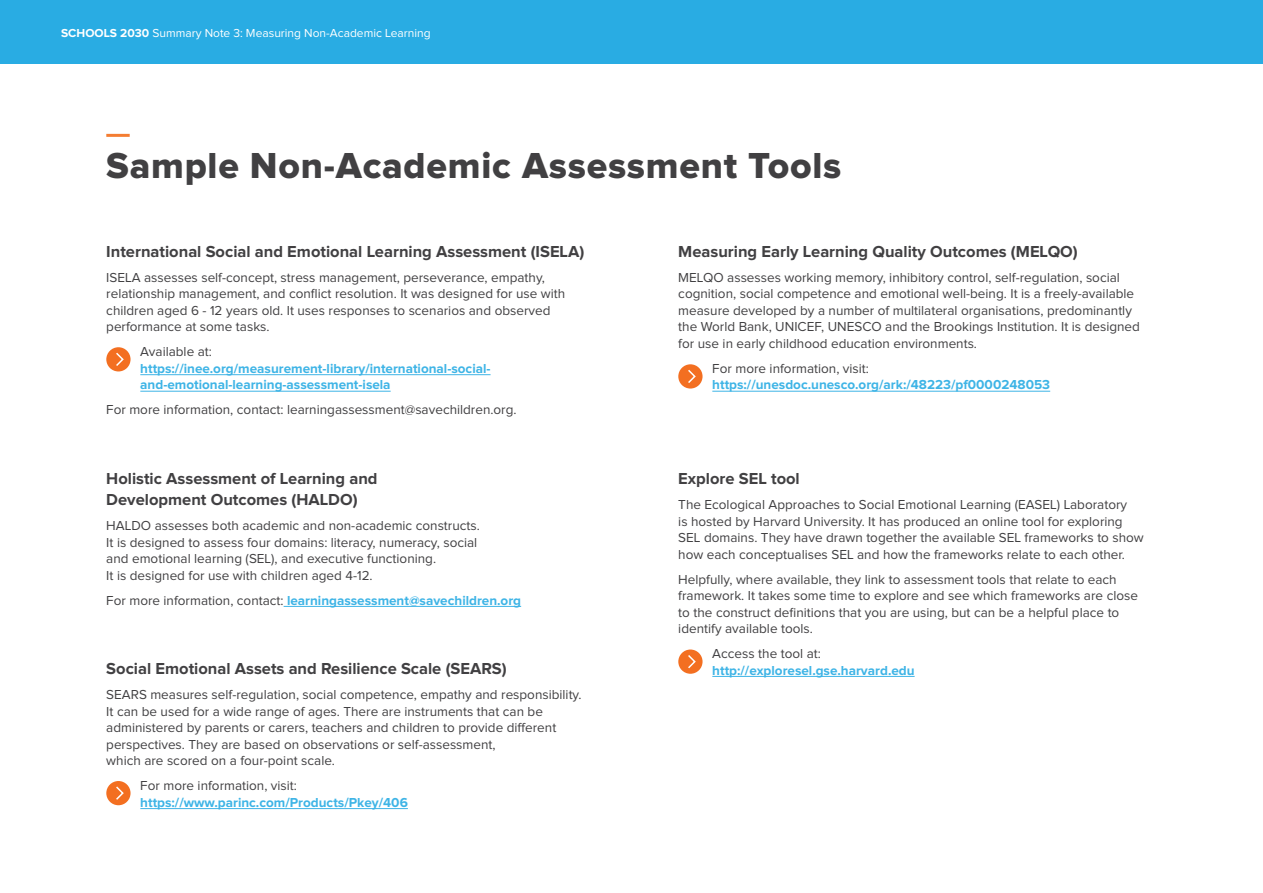
<style>
.page{position:relative;width:1263px;height:893px;background:#fff}
.page>*{position:absolute;margin:0;border:0;box-sizing:border-box;transform-origin:0 0}
.t1{font:37.5px "Proxima Nova Extrabld";letter-spacing:.02em;color:#414042}
.t2{font:700 16.5px/21px "Proxima Nova";color:#414042}
.t3{font:13.5px/16.5px "Proxima Nova";color:#414042}
.t4{font:700 13.5px/16.5px "Proxima Nova";color:#3eb4e6}
.t5{font:12px "Proxima Nova";color:#fff}
.s1{font-weight:700}
.s2{font-weight:400;color:#414042}
</style>
<div class="page">
<div style="left:0;top:0;width:1263px;height:64px;background:#29ace3"></div>
<hr style="left:106px;top:134px;width:24px;height:3px;background:#f47d32">
<hr style="left:140px;top:808px;width:268px;height:1px;background:#3eb4e6">
<div style="left:106px;top:781px;width:25px;height:24px;background:#f36f21;border-radius:50%"></div>
<svg style="left:116px;top:786px;width:8px;height:14px"></svg>
<hr style="left:140px;top:374px;width:350px;height:1px;background:#3eb4e6">
<hr style="left:140px;top:391px;width:251px;height:1px;background:#3eb4e6">
<div style="left:106px;top:347px;width:25px;height:24px;background:#f36f21;border-radius:50%"></div>
<svg style="left:116px;top:352px;width:8px;height:14px"></svg>
<hr style="left:284px;top:606px;width:237px;height:1px;background:#3eb4e6">
<hr style="left:712px;top:391px;width:338px;height:1px;background:#3eb4e6">
<div style="left:678px;top:364px;width:24px;height:25px;background:#f36f21;border-radius:50%"></div>
<svg style="left:688px;top:369px;width:8px;height:14px"></svg>
<hr style="left:712px;top:676px;width:203px;height:1px;background:#3eb4e6">
<div style="left:678px;top:649px;width:24px;height:25px;background:#f36f21;border-radius:50%"></div>
<svg style="left:688px;top:655px;width:8px;height:14px"></svg>
<p class="t5" style="left:61px;top:28px;width:371px"><span class="s1">SCHOOLS 2030</span> Summary Note 3: Measuring Non-Academic Learning</p>
<h1 class="t1" style="left:106px;top:149px;width:736px">Sample Non-Academic Assessment Tools</h1>
<p class="t2" style="left:106px;top:242px;width:479px">International Social and Emotional Learning Assessment (ISELA)</p>
<p class="t3" style="left:106px;top:270px;width:460px">ISELA assesses self-concept, stress management, perseverance, empathy, relationship management, and conflict resolution. It was designed for use with children aged 6 - 12 years old. It uses responses to scenarios and observed performance at some tasks.</p>
<p class="t3" style="left:140px;top:344px;width:73px">Available at:</p>
<p class="t4" style="left:140px;top:361px;width:352px">https://inee.org/measurement-library/international-social&shy;and-emotional-learning-assessment-isela</p>
<p class="t3" style="left:106px;top:402px;width:412px">For more information, contact: learningassessment@savechildren.org.</p>
<p class="t2" style="left:106px;top:469px;width:273px">Holistic Assessment of Learning and<br>Development Outcomes (HALDO)</p>
<p class="t3" style="left:106px;top:518px;width:375px">HALDO assesses both academic and non-academic constructs.<br>It is designed to assess four domains: literacy, numeracy, social and emotional learning (SEL), and executive functioning.<br>It is designed for use with children aged 4-12.</p>
<p class="t4" style="left:106px;top:592px;width:416px"><span class="s2">For more information, contact:</span> learningassessment@savechildren.org</p>
<p class="t2" style="left:106px;top:659px;width:402px">Social Emotional Assets and Resilience Scale (SEARS)</p>
<p class="t3" style="left:106px;top:687px;width:477px">SEARS measures self-regulation, social competence, empathy and responsibility.<br>It can be used for a wide range of ages. There are instruments that can be administered by parents or carers, teachers and children to provide different perspectives. They are based on observations or self-assessment,<br>which are scored on a four-point scale.</p>
<p class="t3" style="left:140px;top:778px;width:158px">For more information, visit:</p>
<p class="t4" style="left:140px;top:795px;width:269px">https://www.parinc.com/Products/Pkey/406</p>
<p class="t2" style="left:678px;top:242px;width:401px">Measuring Early Learning Quality Outcomes (MELQO)</p>
<p class="t3" style="left:678px;top:270px;width:463px">MELQO assesses working memory, inhibitory control, self-regulation, social cognition, social competence and emotional well-being. It is a freely-available measure developed by a number of multilateral organisations, predominantly the World Bank, UNICEF, UNESCO and the Brookings Institution. It is designed for use in early childhood education environments.</p>
<p class="t3" style="left:712px;top:361px;width:158px">For more information, visit:</p>
<p class="t4" style="left:712px;top:377px;width:339px">https://unesdoc.unesco.org/ark:/48223/pf0000248053</p>
<p class="t2" style="left:678px;top:469px;width:123px">Explore SEL tool</p>
<p class="t3" style="left:678px;top:497px;width:467px">The Ecological Approaches to Social Emotional Learning (EASEL) Laboratory<br>is hosted by Harvard University. It has produced an online tool for exploring SEL domains. They have drawn together the available SEL frameworks to show how each conceptualises SEL and how the frameworks relate to each other.</p>
<p class="t3" style="left:678px;top:571px;width:461px">Helpfully, where available, they link to assessment tools that relate to each framework. It takes some time to explore and see which frameworks are close to the construct definitions that you are using, but can be a helpful place to identify available tools.</p>
<p class="t3" style="left:712px;top:646px;width:110px">Access the tool at:</p>
<p class="t4" style="left:712px;top:662px;width:204px">http://exploresel.gse.harvard.edu</p>
</div>
